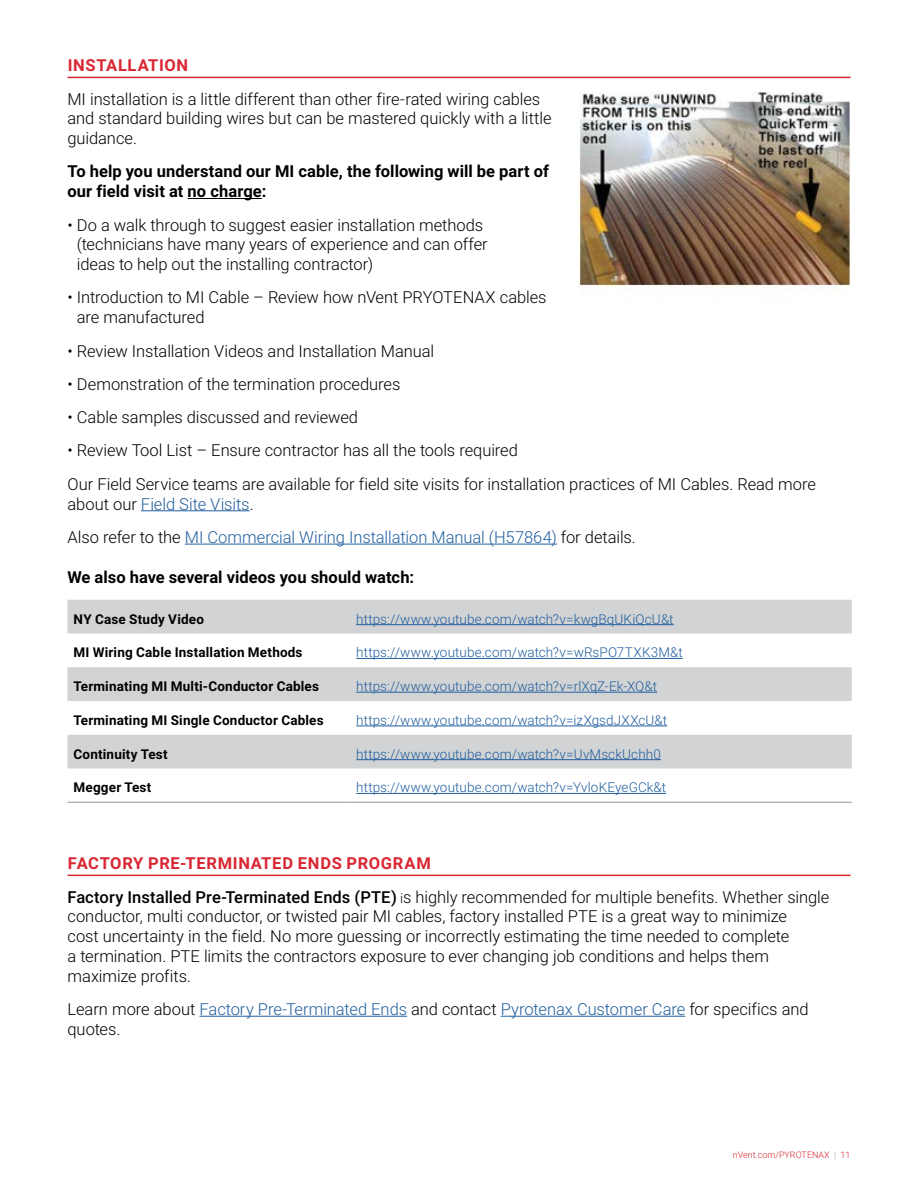
<style>
.page{position:relative;width:918px;height:1188px;background:#fff}
.page>*{position:absolute;margin:0;border:0;box-sizing:border-box;transform-origin:0 0}
.t1{font:300 16.5px/19.8px "Roboto";letter-spacing:-.005em;color:#000}
.t2{font:700 16.5px/19.8px "Roboto";letter-spacing:.005em;color:#000}
.t3{font:300 16.5px/33.3px "Roboto";letter-spacing:-.005em;color:#215e9e}
.t4{font:700 16.5px "Roboto";letter-spacing:.04em;color:#d92632}
.t5{font:300 13.5px "Roboto";letter-spacing:.01em;color:#215e9e}
.t6{font:700 13.5px "Roboto";letter-spacing:.015em;color:#000}
.t7{font:300 9px "Roboto";color:#d92632}
.s1{color:#000}
.s2{font-weight:700;color:#d92632}
.s3{font-weight:500}
.s4{font-size:13.5px}
.s5{color:#215e9e}
.s6{color:#90969e}
</style>
<div class="page">
<img style="left:579px;top:92px;width:271px;height:196px">
<hr style="left:68px;top:77px;width:782px;height:1px;background:#d92632">
<hr style="left:188px;top:198px;width:74px;height:1px;background:#000">
<hr style="left:141px;top:510px;width:109px;height:1px;background:#215e9e">
<hr style="left:185px;top:544px;width:372px;height:1px;background:#215e9e">
<hr style="left:68px;top:875px;width:782px;height:1px;background:#d92632">
<hr style="left:200px;top:1016px;width:207px;height:1px;background:#215e9e">
<hr style="left:501px;top:1016px;width:184px;height:1px;background:#215e9e">
<svg style="left:68px;top:600px;width:784px;height:168px;fill:#d1d3d4"></svg>
<hr style="left:68px;top:802px;width:282px;height:1px;background:#90969e">
<hr style="left:350px;top:802px;width:502px;height:1px;background:#90969e">
<hr style="left:356px;top:624px;width:318px;height:1px;background:#215e9e">
<hr style="left:356px;top:658px;width:327px;height:1px;background:#215e9e">
<hr style="left:356px;top:692px;width:301px;height:1px;background:#215e9e">
<hr style="left:356px;top:726px;width:311px;height:1px;background:#215e9e">
<hr style="left:356px;top:759px;width:305px;height:1px;background:#215e9e">
<hr style="left:356px;top:793px;width:310px;height:1px;background:#215e9e">
<p class="t4" style="left:68px;top:54px;width:122px">INSTALLATION</p>
<p class="t1" style="left:67px;top:88px;width:486px">MI installation is a little different than other fire-rated wiring cables and standard building wires but can be mastered quickly with a little guidance.</p>
<p class="t2" style="left:67px;top:161px;width:483px">To help you understand our MI cable, the following will be part of our field visit at no charge:</p>
<p class="t1" style="left:77px;top:214px;width:413px;text-indent:-9px">• Do a walk through to suggest easier installation methods (technicians have many years of experience and can offer ideas to help out the installing contractor)</p>
<p class="t1" style="left:77px;top:287px;width:471px;text-indent:-9px">• Introduction to MI Cable – Review how nVent PRYOTENAX cables are manufactured</p>
<p class="t1" style="left:67px;top:340px;width:368px">• Review Installation Videos and Installation Manual</p>
<p class="t1" style="left:67px;top:373px;width:334px">• Demonstration of the termination procedures</p>
<p class="t1" style="left:67px;top:407px;width:292px">• Cable samples discussed and reviewed</p>
<p class="t1" style="left:67px;top:433px;width:750px;line-height:33.3px">• Review Tool List – Ensure contractor has all the tools required<br>Our Field Service teams are available for field site visits for installation practices of MI Cables. Read more</p>
<p class="t3" style="left:67px;top:486px;width:570px"><span class="s1">about our</span> Field Site Visits<span class="s1">.<br>Also refer to the</span> MI Commercial Wiring Installation Manual (H57864) <span class="s1">for details.</span></p>
<p class="t2" style="left:67px;top:567px;width:348px">We also have several videos you should watch:</p>
<p class="t6" style="left:74px;top:609px;width:132px">NY Case Study Video</p>
<p class="t5" style="left:356px;top:609px;width:319px">https://www.youtube.com/watch?v=kwgBqUKiQcU&amp;t</p>
<p class="t6" style="left:74px;top:643px;width:231px">MI Wiring Cable Installation Methods</p>
<p class="t5" style="left:356px;top:643px;width:328px">https://www.youtube.com/watch?v=wRsPO7TXK3M&amp;t</p>
<p class="t6" style="left:74px;top:677px;width:247px">Terminating MI Multi-Conductor Cables</p>
<p class="t5" style="left:356px;top:677px;width:302px">https://www.youtube.com/watch?v=rlXqZ-Ek-XQ&amp;t</p>
<p class="t6" style="left:74px;top:711px;width:252px">Terminating MI Single Conductor Cables</p>
<p class="t5" style="left:356px;top:711px;width:312px">https://www.youtube.com/watch?v=izXgsdJXXcU&amp;t</p>
<p class="t6" style="left:74px;top:744px;width:96px">Continuity Test</p>
<p class="t5" style="left:356px;top:744px;width:306px">https://www.youtube.com/watch?v=UvMsckUchh0</p>
<p class="t6" style="left:74px;top:778px;width:79px">Megger Test</p>
<p class="t5" style="left:356px;top:778px;width:311px">https://www.youtube.com/watch?v=YvloKEyeGCk&amp;t</p>
<p class="t1" style="left:67px;top:846px;width:764px;line-height:33.3px"><span class="s2">FACTORY PRE-TERMINATED ENDS PROGRAM<br></span><span class="s3">Factory Installed Pre-Terminated Ends (PTE)</span> <span class="s4">i</span>s highly recommended for multiple benefits. Whether single</p>
<p class="t1" style="left:68px;top:906px;width:723px">conductor, multi conductor, or twisted pair MI cables, factory installed PTE is a great way to minimize cost uncertainty in the field. No more guessing or incorrectly estimating the time needed to complete a termination. PTE limits the contractors exposure to ever changing job conditions and helps them maximize profits.</p>
<p class="t1" style="left:68px;top:999px;width:743px">Learn more about <span class="s5">Factory Pre-Terminated Ends</span> and contact <span class="s5">Pyrotenax Customer Care</span> for specifics and quotes.</p>
<p class="t7" style="left:733px;top:1149px;width:119px">nVent.com/PYROTENAX <span class="s6">|</span> 11</p>
</div>
